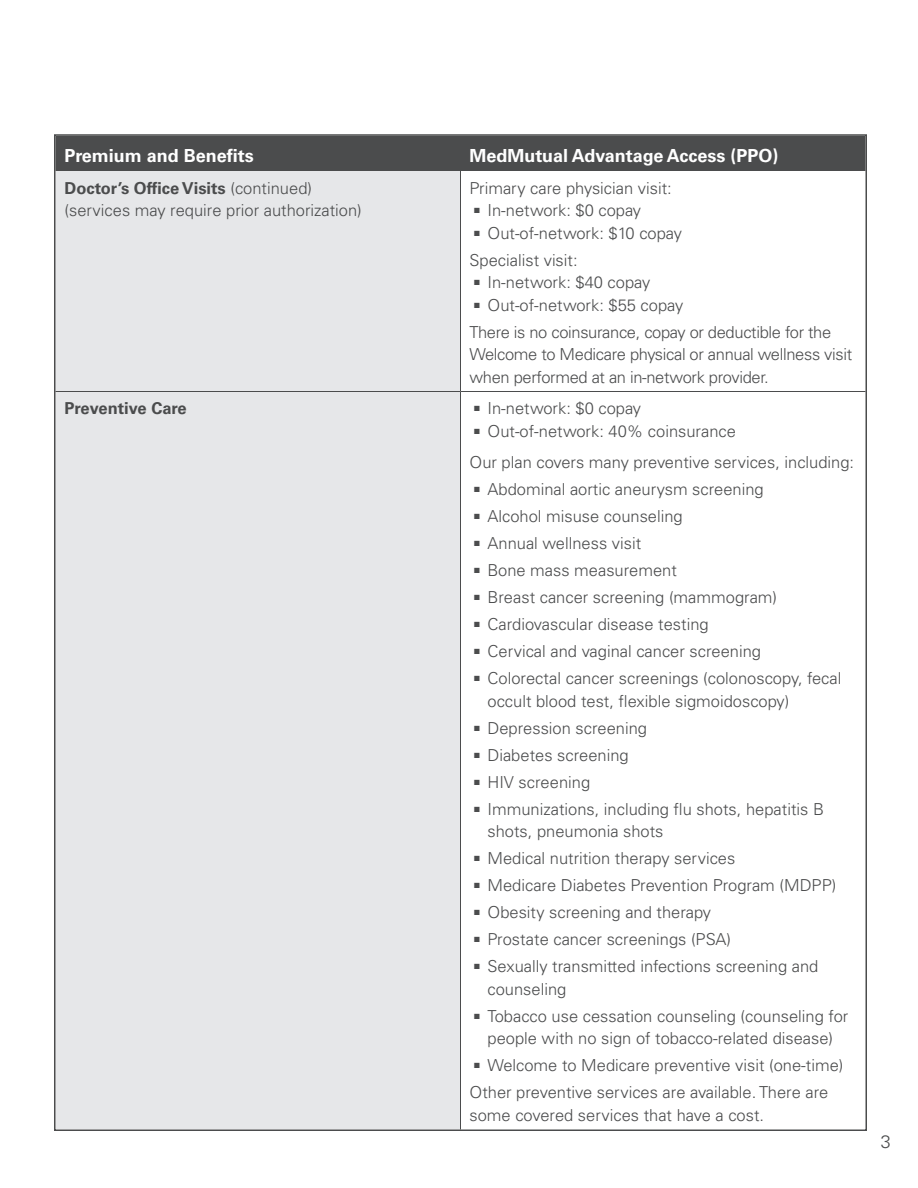
<style>
.page{position:relative;width:918px;height:1188px;background:#fff}
.page>*{position:absolute;margin:0;border:0;box-sizing:border-box;transform-origin:0 0}
.t1{font:700 18px "Univers LT Std";color:#fff}
.t2{font:300 18px "Univers LT Std";color:#4b4c4d}
.t3{font:300 16.5px/22.5px "Univers LT Std";color:#4b4c4d}
.t4{font:300 16.5px/22.5px "Univers LT Std";letter-spacing:-.02em;color:#4b4c4d}
.t5{font:700 16.5px "Univers LT Std";color:#4b4c4d}
.s1{font-weight:700}
</style>
<div class="page">
<div style="left:57px;top:137px;width:807px;height:34px;background:#4b4c4d"></div>
<div style="left:57px;top:171px;width:403px;height:957px;background:#e6e7e9"></div>
<hr style="left:460px;top:171px;width:1px;height:220px;background:#4b4c4d">
<hr style="left:460px;top:392px;width:1px;height:738px;background:#4b4c4d">
<hr style="left:56px;top:391px;width:404px;height:1px;background:#4b4c4d">
<hr style="left:460px;top:391px;width:406px;height:1px;background:#4b4c4d">
<p class="t1" style="left:64px;top:145px;width:191px">Premium and Benefits</p>
<p class="t1" style="left:470px;top:145px;width:311px">MedMutual Advantage Access (PPO)</p>
<p class="t3" style="left:64px;top:176px;width:299px"><span class="s1">Doctor’s Office Visits</span> (continued) (services may require prior authorization)</p>
<p class="t3" style="left:470px;top:176px;width:204px">Primary care physician visit:</p>
<p class="t3" style="left:474px;top:199px;width:169px">■ In-network: $0 copay</p>
<p class="t3" style="left:474px;top:221px;width:210px">■ Out-of-network: $10 copay</p>
<p class="t3" style="left:470px;top:248px;width:110px">Specialist visit:</p>
<p class="t3" style="left:474px;top:271px;width:178px">■ In-network: $40 copay</p>
<p class="t3" style="left:474px;top:293px;width:211px">■ Out-of-network: $55 copay</p>
<p class="t4" style="left:470px;top:320px;width:384px">There is no coinsurance, copay or deductible for the<br>Welcome to Medicare physical or annual wellness visit when performed at an in-network provider.</p>
<p class="t5" style="left:64px;top:399px;width:124px">Preventive Care</p>
<p class="t3" style="left:474px;top:397px;width:169px">■ In-network: $0 copay</p>
<p class="t3" style="left:474px;top:419px;width:263px">■ Out-of-network: 40% coinsurance</p>
<p class="t3" style="left:470px;top:451px;width:386px">Our plan covers many preventive services, including:</p>
<p class="t3" style="left:474px;top:478px;width:291px">■ Abdominal aortic aneurysm screening</p>
<p class="t3" style="left:474px;top:505px;width:210px">■ Alcohol misuse counseling</p>
<p class="t3" style="left:474px;top:532px;width:169px">■ Annual wellness visit</p>
<p class="t3" style="left:474px;top:559px;width:204px">■ Bone mass measurement</p>
<p class="t3" style="left:474px;top:586px;width:305px">■ Breast cancer screening (mammogram)</p>
<p class="t3" style="left:474px;top:613px;width:236px">■ Cardiovascular disease testing</p>
<p class="t3" style="left:474px;top:640px;width:289px">■ Cervical and vaginal cancer screening</p>
<p class="t3" style="left:488px;top:667px;width:355px;text-indent:-14px">■ Colorectal cancer screenings (colonoscopy, fecal occult blood test, flexible sigmoidoscopy)</p>
<p class="t3" style="left:474px;top:716px;width:175px">■ Depression screening</p>
<p class="t3" style="left:474px;top:743px;width:156px">■ Diabetes screening</p>
<p class="t3" style="left:474px;top:770px;width:118px">■ HIV screening</p>
<p class="t3" style="left:488px;top:797px;width:338px;text-indent:-14px">■ Immunizations, including flu shots, hepatitis B shots, pneumonia shots</p>
<p class="t3" style="left:474px;top:847px;width:263px">■ Medical nutrition therapy services</p>
<p class="t3" style="left:474px;top:874px;width:364px">■ Medicare Diabetes Prevention Program (MDPP)</p>
<p class="t3" style="left:474px;top:901px;width:239px">■ Obesity screening and therapy</p>
<p class="t3" style="left:474px;top:928px;width:258px">■ Prostate cancer screenings (PSA)</p>
<p class="t3" style="left:488px;top:955px;width:333px;text-indent:-14px">■ Sexually transmitted infections screening and counseling</p>
<p class="t3" style="left:474px;top:1004px;width:376px;text-align:center">■ Tobacco use cessation counseling (counseling for people with no sign of tobacco-related disease)</p>
<p class="t3" style="left:474px;top:1054px;width:371px">■ Welcome to Medicare preventive visit (one-time)</p>
<p class="t3" style="left:470px;top:1081px;width:360px">Other preventive services are available. There are some covered services that have a cost.</p>
<p class="t2" style="left:881px;top:1130px;width:12px">3</p>
</div>
